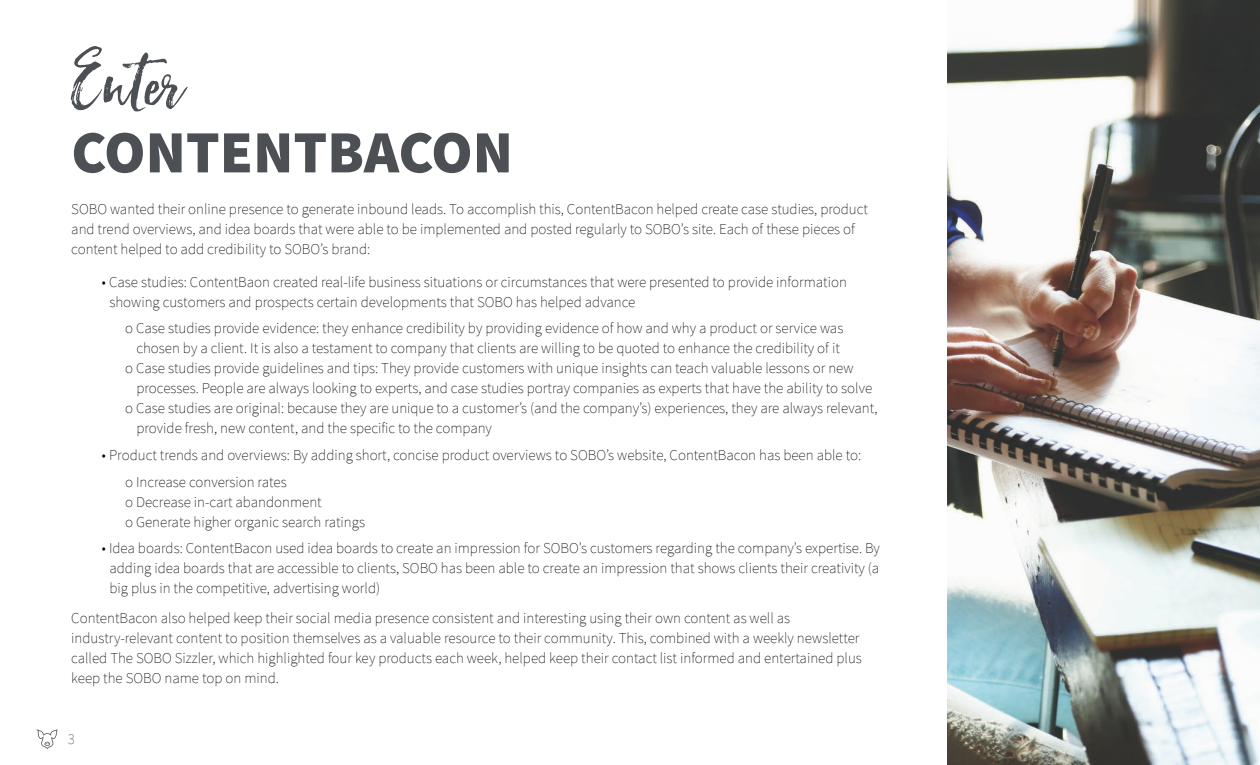
<style>
.page{position:relative;width:1260px;height:765px;background:#fff}
.page>*{position:absolute;margin:0;border:0;box-sizing:border-box;transform-origin:0 0}
.t1{font:97.5px "Hello Sunshine";color:#4c4f54}
.t2{font:900 60px "Source Sans Pro";color:#4c4f54}
.t3{font:200 15px/20px "Source Sans Pro";color:#010209}
.t4{font:200 15px "Source Sans Pro";color:#4c4f54}
</style>
<div class="page">
<svg style="left:37px;top:729px;width:20px;height:20px"></svg>
<img style="left:948px;top:0;width:312px;height:765px">
<h1 class="t1" style="left:71px;top:27px;width:113px">Enter</h1>
<h2 class="t2" style="left:71px;top:113px;width:443px">CONTENTBACON</h2>
<p class="t3" style="left:71px;top:199px;width:798px">SOBO wanted their online presence to generate inbound leads. To accomplish this, ContentBacon helped create case studies, product and trend overviews, and idea boards that were able to be implemented and posted regularly to SOBO’s site. Each of these pieces of content helped to add credibility to SOBO’s brand:</p>
<p class="t3" style="left:109px;top:272px;width:739px;text-indent:-8px">• Case studies: ContentBaon created real-life business situations or circumstances that were presented to provide information showing customers and prospects certain developments that SOBO has helped advance</p>
<p class="t3" style="left:125px;top:318px;width:720px">o Case studies provide evidence: they enhance credibility by providing evidence of how and why a product or service was</p>
<p class="t3" style="left:136px;top:338px;width:705px">chosen by a client. It is also a testament to company that clients are willing to be quoted to enhance the credibility of it</p>
<p class="t3" style="left:125px;top:358px;width:730px">o Case studies provide guidelines and tips: They provide customers with unique insights can teach valuable lessons or new</p>
<p class="t3" style="left:136px;top:378px;width:737px">processes. People are always looking to experts, and case studies portray companies as experts that have the ability to solve</p>
<p class="t3" style="left:125px;top:398px;width:754px">o Case studies are original: because they are unique to a customer’s (and the company’s) experiences, they are always relevant,</p>
<p class="t3" style="left:136px;top:418px;width:357px">provide fresh, new content, and the specific to the company</p>
<p class="t3" style="left:102px;top:445px;width:761px">• Product trends and overviews: By adding short, concise product overviews to SOBO’s website, ContentBacon has been able to:</p>
<p class="t3" style="left:125px;top:472px;width:241px">o Increase conversion rates<br>o Decrease in-cart abandonment<br>o Generate higher organic search ratings</p>
<p class="t3" style="left:109px;top:538px;width:772px;text-align:justify;text-indent:-8px">• Idea boards: ContentBacon used idea boards to create an impression for SOBO’s customers regarding the company’s expertise. By adding idea boards that are accessible to clients, SOBO has been able to create an impression that shows clients their creativity (a big plus in the competitive, advertising world)</p>
<p class="t3" style="left:71px;top:608px;width:792px">ContentBacon also helped keep their social media presence consistent and interesting using their own content as well as industry-relevant content to position themselves as a valuable resource to their community. This, combined with a weekly newsletter called The SOBO Sizzler, which highlighted four key products each week, helped keep their contact list informed and entertained plus keep the SOBO name top on mind.</p>
<p class="t4" style="left:68px;top:730px;width:9px">3</p>
</div>
